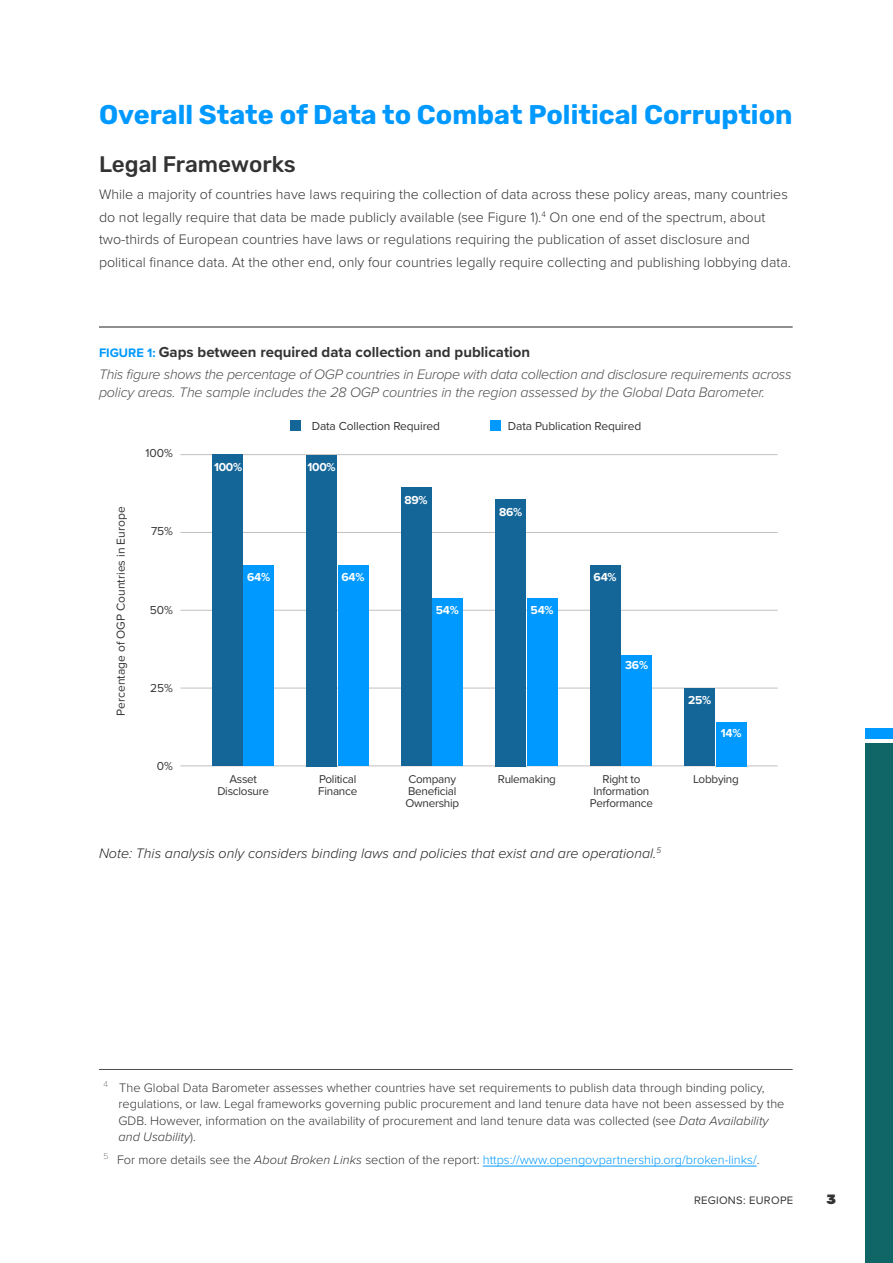
<style>
.page{position:relative;width:893px;height:1263px;background:#fff}
.page>*{position:absolute;margin:0;border:0;box-sizing:border-box;transform-origin:0 0}
.Header_2_BLUE{font:700 27px "Rubik";color:#09f}
.Heading_3{font:500 22.5px "Rubik";color:#323332}
.Figure_Titles{font:700 15px "Proxima Nova";color:#323332}
.Body_Copy{font:300 14.25px/22.5px "Proxima Nova";color:#323332}
.Figure_second_line{font:italic 300 14.25px/18px "Proxima Nova";letter-spacing:-.02em;color:#504c4c}
.Note{font:italic 300 14.25px "Proxima Nova";color:#231f20}
.t1{font:900 13.5px "Rubik";color:#323332}
.Footnotes{font:300 12.75px/16.5px "Proxima Nova";color:#323332}
.Footnotes-2{font:300 12.75px "Proxima Nova";color:#09f}
.Chart_text{font:12px "Proxima Nova";letter-spacing:-.01em;color:#323332}
.Chart_text-2{font:700 12px "Proxima Nova";letter-spacing:-.02em;color:#fff}
.Chart_text-3{font:11.7px/12px "Proxima Nova";letter-spacing:-.02em;color:#323332;text-align:center}
.t2{font:11.25px "Proxima Nova";letter-spacing:.025em;color:#323332}
.s1{font-size:12.75px;color:#09f}
.s2{font-style:italic}
.s3{color:#323332}
.s4{font-style:italic;color:#323332}
</style>
<div class="page">
<hr style="left:99px;top:1069px;width:694px;height:1px;background:#504c4c">
<hr style="left:483px;top:1166px;width:274px;height:1px;background:#09f">
<hr style="left:99px;top:327px;width:694px;height:1px;background:#231f20">
<hr style="left:180px;top:532px;width:598px;height:1px;background:#c3bfbf">
<hr style="left:180px;top:610px;width:598px;height:1px;background:#c3bfbf">
<hr style="left:180px;top:688px;width:598px;height:1px;background:#c3bfbf">
<hr style="left:180px;top:454px;width:598px;height:1px;background:#c3bfbf">
<hr style="left:180px;top:765px;width:598px;height:1px;background:#c3bfbf">
<div style="left:213px;top:454px;width:30px;height:312px;background:#156698"></div>
<div style="left:307px;top:455px;width:30px;height:311px;background:#156698"></div>
<div style="left:244px;top:565px;width:30px;height:201px;background:#09f"></div>
<div style="left:338px;top:565px;width:30px;height:201px;background:#09f"></div>
<div style="left:401px;top:488px;width:30px;height:278px;background:#156698"></div>
<div style="left:433px;top:598px;width:30px;height:168px;background:#09f"></div>
<div style="left:496px;top:499px;width:30px;height:267px;background:#156698"></div>
<div style="left:527px;top:598px;width:30px;height:168px;background:#09f"></div>
<div style="left:590px;top:565px;width:30px;height:201px;background:#156698"></div>
<div style="left:622px;top:655px;width:30px;height:111px;background:#09f"></div>
<div style="left:685px;top:688px;width:30px;height:78px;background:#156698"></div>
<div style="left:716px;top:722px;width:30px;height:44px;background:#09f"></div>
<div style="left:290px;top:420px;width:11px;height:11px;background:#156698"></div>
<div style="left:490px;top:420px;width:11px;height:11px;background:#09f"></div>
<div style="left:865px;top:743px;width:28px;height:520px;background:#106566"></div>
<div style="left:865px;top:728px;width:28px;height:11px;background:#09f"></div>
<p class="Header_2_BLUE" style="left:99px;top:99px;width:695px">Overall State of Data to Combat Political Corruption</p>
<p class="Heading_3" style="left:99px;top:152px;width:198px">Legal Frameworks</p>
<p class="Body_Copy" style="left:99px;top:182px;width:693px">While a majority of countries have laws requiring the collection of data across these policy areas, many countries do not legally require that data be made publicly available (see Figure 1).<sup>4</sup> On one end of the spectrum, about two-thirds of European countries have laws or regulations requiring the publication of asset disclosure and political finance data. At the other end, only four countries legally require collecting and publishing lobbying data.</p>
<p class="Figure_Titles" style="left:99px;top:341px;width:433px"><span class="s1">FIGURE 1:</span> Gaps between required data collection and publication</p>
<p class="Figure_second_line" style="left:99px;top:365px;width:694px">This figure shows the percentage of OGP countries in Europe with data collection and disclosure requirements across policy areas. The sample includes the 28 OGP countries in the region assessed by the Global Data Barometer.</p>
<p class="Chart_text" style="left:146px;top:444px;width:29px">100%</p>
<p class="Chart_text" style="left:112px;top:715px;width:210px;rotate:-90deg">Percentage of OGP Countries in Europe</p>
<p class="Chart_text" style="left:151px;top:522px;width:24px">75%</p>
<p class="Chart_text" style="left:150px;top:601px;width:25px">50%</p>
<p class="Chart_text" style="left:150px;top:679px;width:24px">25%</p>
<p class="Chart_text" style="left:157px;top:757px;width:18px">0%</p>
<p class="Chart_text" style="left:312px;top:416px;width:130px">Data Collection Required</p>
<p class="Chart_text" style="left:508px;top:416px;width:135px">Data Publication Required</p>
<p class="Chart_text-2" style="left:214px;top:458px;width:30px">100%</p>
<p class="Chart_text-2" style="left:308px;top:458px;width:30px">100%</p>
<p class="Chart_text-2" style="left:247px;top:568px;width:25px">64%</p>
<p class="Chart_text-2" style="left:342px;top:568px;width:25px">64%</p>
<p class="Chart_text-2" style="left:405px;top:491px;width:25px">89%</p>
<p class="Chart_text-2" style="left:436px;top:601px;width:25px">54%</p>
<p class="Chart_text-2" style="left:499px;top:503px;width:25px">86%</p>
<p class="Chart_text-2" style="left:531px;top:601px;width:25px">54%</p>
<p class="Chart_text-2" style="left:594px;top:568px;width:25px">64%</p>
<p class="Chart_text-2" style="left:625px;top:656px;width:24px">36%</p>
<p class="Chart_text-2" style="left:688px;top:691px;width:25px">25%</p>
<p class="Chart_text-2" style="left:721px;top:724px;width:22px">14%</p>
<p class="Chart_text-3" style="left:217px;top:773px;width:53px">Asset<br>Disclosure</p>
<p class="Chart_text-3" style="left:318px;top:773px;width:41px;text-align:left">Political<br>Finance</p>
<p class="Chart_text-3" style="left:405px;top:773px;width:55px;text-align:left">Company<br>Beneficial<br>Ownership</p>
<p class="Chart_text-3" style="left:498px;top:773px;width:60px">Rulemaking</p>
<p class="Chart_text-3" style="left:590px;top:773px;width:65px">Right to<br>Information<br>Performance</p>
<p class="Chart_text-3" style="left:693px;top:773px;width:47px">Lobbying</p>
<p class="Note" style="left:99px;top:842px;width:564px">Note: This analysis only considers binding laws and policies that exist and are operational.<sup>5</sup></p>
<p class="Footnotes" style="left:118px;top:1079px;width:667px;text-indent:-15px"><sup>4</sup> The Global Data Barometer assesses whether countries have set requirements to publish data through binding policy, regulations, or law. Legal frameworks governing public procurement and land tenure data have not been assessed by the GDB. However, information on the availability of procurement and land tenure data was collected (see <span class="s2">Data Availability and Usability</span>).</p>
<p class="Footnotes-2" style="left:104px;top:1150px;width:657px"><sup>5</sup> <span class="s3">For more details see the</span> <span class="s4">About Broken Links</span> <span class="s3">section of the report:</span> https://www.opengovpartnership.org/broken-links/<span class="s3">.</span></p>
<p class="t2" style="left:694px;top:1191px;width:101px">REGIONS: EUROPE</p>
<p class="t1" style="left:826px;top:1191px;width:11px">3</p>
</div>
